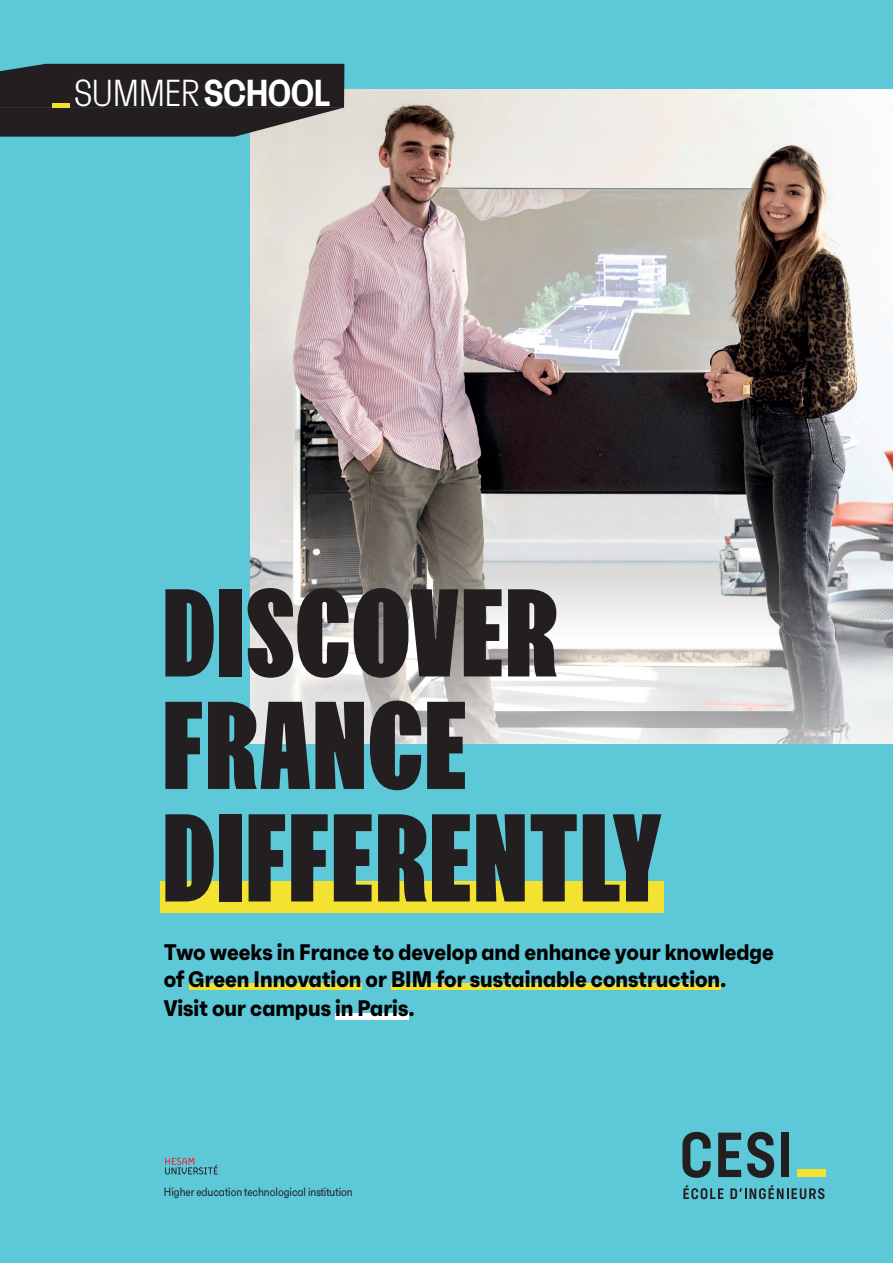
<style>
.page{position:relative;width:893px;height:1263px;background:#5cc8d8}
.page>*{position:absolute;margin:0;border:0;box-sizing:border-box;transform-origin:0 0}
.t1{font:900 115.5px/112.5px "FK Screamer";letter-spacing:.03em;color:#231f20}
.t2{font:300 37.5px "Faktum X Con";letter-spacing:-.015em;color:#fff}
.t3{font:700 22.5px/27px "Faktum Con";color:#000001}
.t4{font:12px "Faktum X Con";color:#231f20}
.s1{font-weight:600}
</style>
<div class="page">
<img style="left:250px;top:89px;width:643px;height:387px">
<svg style="left:250px;top:476px;width:643px;height:268px;background:#bab9b7"></svg>
<svg style="left:0;top:64px;width:344px;height:73px;background:#2f2d2d"></svg>
<div style="left:53px;top:103px;width:17px;height:5px;background:#f4e230"></div>
<svg style="left:682px;top:1132px;width:29px;height:46px"></svg>
<svg style="left:718px;top:1132px;width:23px;height:45px"></svg>
<svg style="left:747px;top:1132px;width:27px;height:46px"></svg>
<div style="left:781px;top:1132px;width:8px;height:45px;background:#231f20"></div>
<svg style="left:683px;top:1185px;width:40px;height:14px"></svg>
<svg style="left:730px;top:1185px;width:94px;height:14px"></svg>
<div style="left:797px;top:1169px;width:29px;height:8px;background:#f4e230"></div>
<div style="left:160px;top:881px;width:503px;height:32px;background:#f4e230"></div>
<div style="left:189px;top:983px;width:173px;height:6px;background:#f4e230"></div>
<div style="left:391px;top:983px;width:329px;height:6px;background:#f4e230"></div>
<div style="left:335px;top:1013px;width:74px;height:6px;background:#fff"></div>
<svg style="left:165px;top:1158px;width:53px;height:16px"></svg>
<h2 class="t2" style="left:74px;top:71px;width:258px">SUMMER <span class="s1">SCHOOL</span></h2>
<h1 class="t1" style="left:164px;top:571px;width:499px">DISCOVER<br>FRANCE<br>DIFFERENTLY</h1>
<p class="t3" style="left:164px;top:938px;width:612px">Two weeks in France to develop and enhance your knowledge of Green Innovation or BIM for sustainable construction.</p>
<p class="t3" style="left:164px;top:994px;width:252px">Visit our campus in Paris.</p>
<p class="t4" style="left:164px;top:1184px;width:190px">Higher education technological institution</p>
</div>
